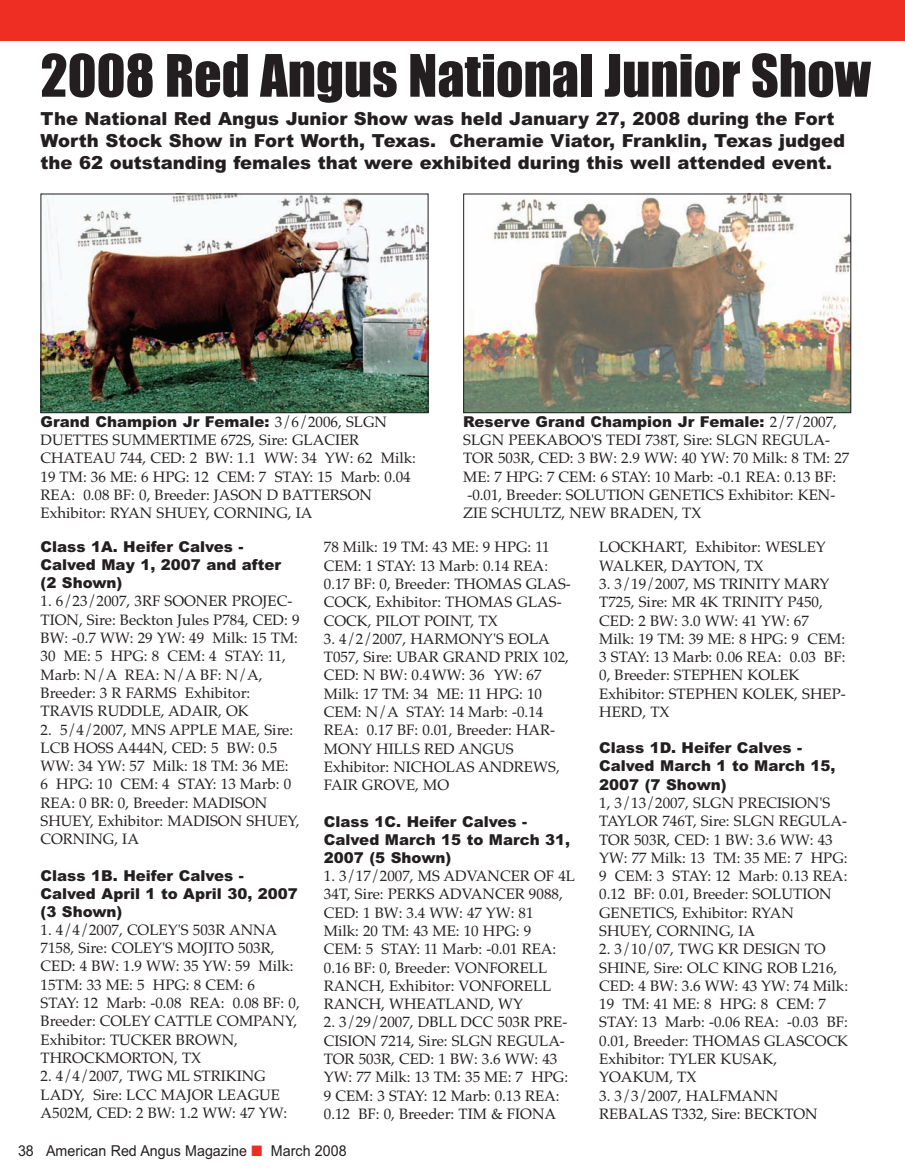
<style>
.page{position:relative;width:905px;height:1175px;background:#fff}
.page>*{position:absolute;margin:0;border:0;box-sizing:border-box;transform-origin:0 0}
.t1{font:54px "Impact";color:#231f20}
.t2{font:900 18px/21.6px "Arial";color:#231f20}
.t3{font:15px/18.3px "Palatino";color:#231f20}
.t4{font:900 15px/18px "Arial";color:#231f20}
.t5{font:15px "Arial";color:#231f20;scale:.95 1}
.s1{font-family:"Palatino";font-weight:400}
.s2{color:#ee2e22}
</style>
<div class="page">
<img style="left:42px;top:196px;width:384px;height:215px">
<div style="left:40px;top:194px;width:388px;height:219px;border:1px solid #231f20"></div>
<img style="left:465px;top:196px;width:384px;height:215px">
<div style="left:463px;top:194px;width:388px;height:219px;border:1px solid #231f20"></div>
<div style="left:0;top:0;width:904px;height:40px;background:#ee2e22"></div>
<h1 class="t1" style="left:40px;top:46px;width:831px">2008 Red Angus National Junior Show</h1>
<p class="t2" style="left:40px;top:108px;width:806px">The National Red Angus Junior Show was held January 27, 2008 during the Fort<br>Worth Stock Show in Fort Worth, Texas. Cheramie Viator, Franklin, Texas judged the 62 outstanding females that were exhibited during this well attended event.</p>
<p class="t4" style="left:40px;top:412px;width:348px">Grand Champion Jr Female: <span class="s1">3/6/2006, SLGN</span></p>
<p class="t3" style="left:40px;top:430px;width:377px">DUETTES SUMMERTIME 672S, Sire: GLACIER CHATEAU 744, CED: 2 BW: 1.1 WW: 34 YW: 62 Milk:<br>19 TM: 36 ME: 6 HPG: 12 CEM: 7 STAY: 15 Marb: 0.04<br>REA: 0.08 BF: 0, Breeder: JASON D BATTERSON Exhibitor: RYAN SHUEY, CORNING, IA</p>
<p class="t4" style="left:463px;top:412px;width:375px">Reserve Grand Champion Jr Female: <span class="s1">2/7/2007,</span></p>
<p class="t3" style="left:463px;top:431px;width:388px">SLGN PEEKABOO'S TEDI 738T, Sire: SLGN REGULA-TOR 503R, CED: 3 BW: 2.9 WW: 40 YW: 70 Milk: 8 TM: 27<br>ME: 7 HPG: 7 CEM: 6 STAY: 10 Marb: -0.1 REA: 0.13 BF: -0.01, Breeder: SOLUTION GENETICS Exhibitor: KEN-ZIE SCHULTZ, NEW BRADEN, TX</p>
<p class="t4" style="left:40px;top:538px;width:242px">Class 1A. Heifer Calves -<br>Calved May 1, 2007 and after (2 Shown)</p>
<p class="t3" style="left:40px;top:592px;width:260px">1. 6/23/2007, 3RF SOONER PROJEC-<br>TION, Sire: Beckton Jules P784, CED: 9<br>BW: -0.7 WW: 29 YW: 49 Milk: 15 TM:<br>30 ME: 5 HPG: 8 CEM: 4 STAY: 11,<br>Marb: N/A REA: N/A BF: N/A,<br>Breeder: 3 R FARMS Exhibitor:<br>TRAVIS RUDDLE, ADAIR, OK</p>
<p class="t3" style="left:41px;top:720px;width:261px">2. 5/4/2007, MNS APPLE MAE, Sire:<br>LCB HOSS A444N, CED: 5 BW: 0.5<br>WW: 34 YW: 57 Milk: 18 TM: 36 ME:<br>6 HPG: 10 CEM: 4 STAY: 13 Marb: 0<br>REA: 0 BR: 0, Breeder: MADISON<br>SHUEY, Exhibitor: MADISON SHUEY,<br>CORNING, IA</p>
<p class="t4" style="left:40px;top:866px;width:259px">Class 1B. Heifer Calves -<br>Calved April 1 to April 30, 2007 (3 Shown)</p>
<p class="t3" style="left:40px;top:920px;width:261px">1. 4/4/2007, COLEY'S 503R ANNA<br>7158, Sire: COLEY'S MOJITO 503R,<br>CED: 4 BW: 1.9 WW: 35 YW: 59 Milk:<br>15TM: 33 ME: 5 HPG: 8 CEM: 6<br>STAY: 12 Marb: -0.08 REA: 0.08 BF: 0,<br>Breeder: COLEY CATTLE COMPANY,<br>Exhibitor: TUCKER BROWN,<br>THROCKMORTON, TX</p>
<p class="t3" style="left:40px;top:1066px;width:248px">2. 4/4/2007, TWG ML STRIKING<br>LADY, Sire: LCC MAJOR LEAGUE<br>A502M, CED: 2 BW: 1.2 WW: 47 YW:</p>
<p class="t3" style="left:324px;top:538px;width:248px">78 Milk: 19 TM: 43 ME: 9 HPG: 11<br>CEM: 1 STAY: 13 Marb: 0.14 REA:<br>0.17 BF: 0, Breeder: THOMAS GLAS-<br>COCK, Exhibitor: THOMAS GLAS-<br>COCK, PILOT POINT, TX</p>
<p class="t3" style="left:324px;top:629px;width:247px">3. 4/2/2007, HARMONY'S EOLA<br>T057, Sire: UBAR GRAND PRIX 102,<br>CED: N BW: 0.4WW: 36 YW: 67<br>Milk: 17 TM: 34 ME: 11 HPG: 10<br>CEM: N/A STAY: 14 Marb: -0.14<br>REA: 0.17 BF: 0.01, Breeder: HAR-<br>MONY HILLS RED ANGUS<br>Exhibitor: NICHOLAS ANDREWS,<br>FAIR GROVE, MO</p>
<p class="t4" style="left:324px;top:812px;width:248px">Class 1C. Heifer Calves -<br>Calved March 15 to March 31,<br>2007 (5 Shown)</p>
<p class="t3" style="left:324px;top:866px;width:253px">1. 3/17/2007, MS ADVANCER OF 4L<br>34T, Sire: PERKS ADVANCER 9088,<br>CED: 1 BW: 3.4 WW: 47 YW: 81<br>Milk: 20 TM: 43 ME: 10 HPG: 9<br>CEM: 5 STAY: 11 Marb: -0.01 REA:<br>0.16 BF: 0, Breeder: VONFORELL<br>RANCH, Exhibitor: VONFORELL<br>RANCH, WHEATLAND, WY</p>
<p class="t3" style="left:324px;top:1013px;width:246px">2. 3/29/2007, DBLL DCC 503R PRE-<br>CISION 7214, Sire: SLGN REGULA-<br>TOR 503R, CED: 1 BW: 3.6 WW: 43<br>YW: 77 Milk: 13 TM: 35 ME: 7 HPG:<br>9 CEM: 3 STAY: 12 Marb: 0.13 REA:<br>0.12 BF: 0, Breeder: TIM &amp; FIONA</p>
<p class="t5" style="left:18px;top:1142px;width:347px">38 American Red Angus Magazine <span class="s2">■</span> March 2008</p>
<p class="t3" style="left:599px;top:538px;width:228px">LOCKHART, Exhibitor: WESLEY<br>WALKER, DAYTON, TX</p>
<p class="t3" style="left:599px;top:574px;width:248px">3. 3/19/2007, MS TRINITY MARY<br>T725, Sire: MR 4K TRINITY P450,<br>CED: 2 BW: 3.0 WW: 41 YW: 67<br>Milk: 19 TM: 39 ME: 8 HPG: 9 CEM:<br>3 STAY: 13 Marb: 0.06 REA: 0.03 BF:<br>0, Breeder: STEPHEN KOLEK<br>Exhibitor: STEPHEN KOLEK, SHEP-<br>HERD, TX</p>
<p class="t4" style="left:599px;top:739px;width:238px">Class 1D. Heifer Calves -<br>Calved March 1 to March 15,<br>2007 (7 Shown)</p>
<p class="t3" style="left:599px;top:793px;width:250px">1, 3/13/2007, SLGN PRECISION'S<br>TAYLOR 746T, Sire: SLGN REGULA-<br>TOR 503R, CED: 1 BW: 3.6 WW: 43<br>YW: 77 Milk: 13 TM: 35 ME: 7 HPG:<br>9 CEM: 3 STAY: 12 Marb: 0.13 REA:<br>0.12 BF: 0.01, Breeder: SOLUTION<br>GENETICS, Exhibitor: RYAN<br>SHUEY, CORNING, IA</p>
<p class="t3" style="left:599px;top:940px;width:250px">2. 3/10/07, TWG KR DESIGN TO<br>SHINE, Sire: OLC KING ROB L216,<br>CED: 4 BW: 3.6 WW: 43 YW: 74 Milk:<br>19 TM: 41 ME: 8 HPG: 8 CEM: 7<br>STAY: 13 Marb: -0.06 REA: -0.03 BF:<br>0.01, Breeder: THOMAS GLASCOCK<br>Exhibitor: TYLER KUSAK,<br>YOAKUM, TX</p>
<p class="t3" style="left:599px;top:1086px;width:220px">3. 3/3/2007, HALFMANN<br>REBALAS T332, Sire: BECKTON</p>
</div>
